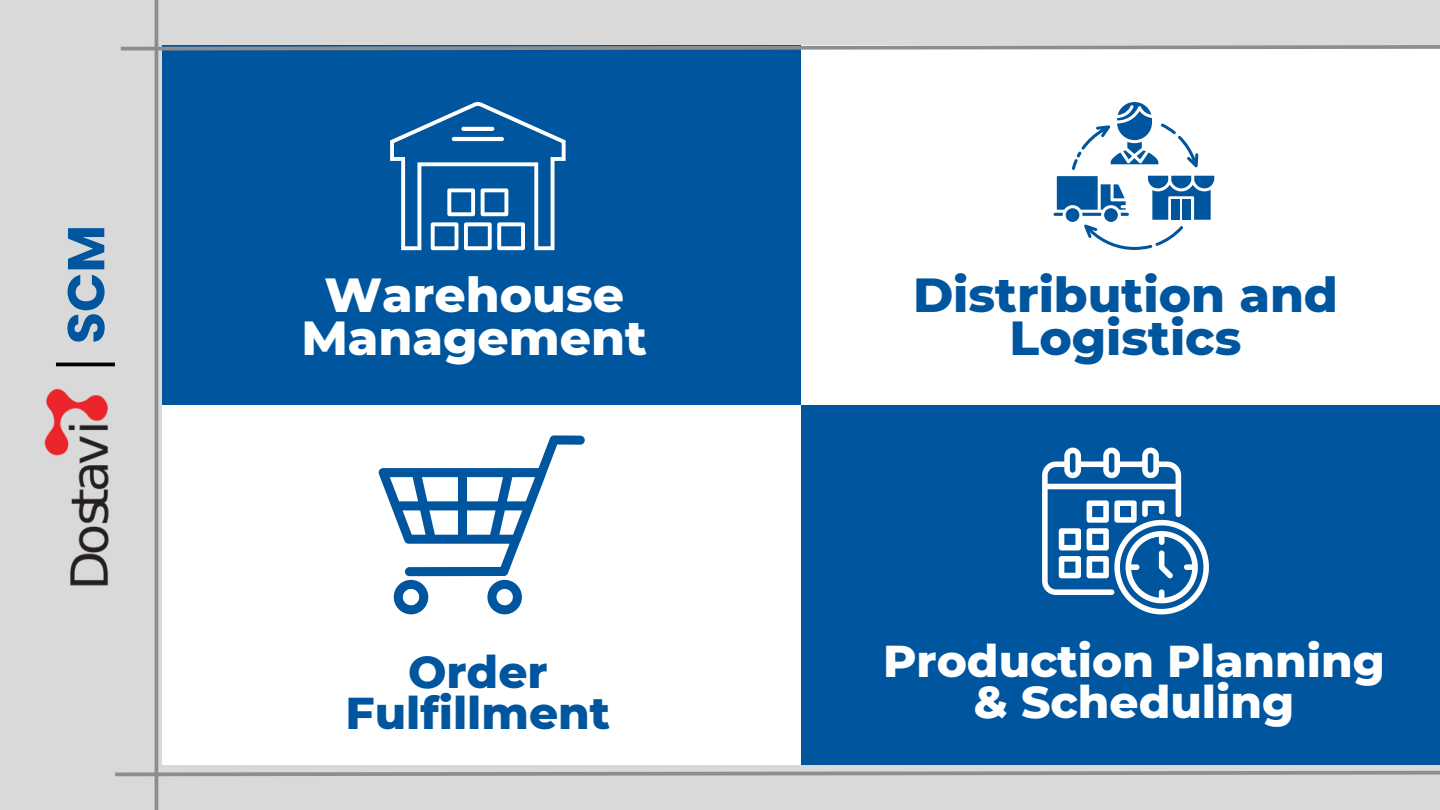
<style>
.page{position:relative;width:1440px;height:810px;background:#d9d9d9}
.page>*{position:absolute;margin:0;border:0;box-sizing:border-box;transform-origin:0 0}
.t1{font:700 51.75px "Poppins";color:#00569e}
.t2{font:800 48.75px/43.2px "Montserrat";color:#00569e;text-align:center}
.t3{font:800 48.75px/43.2px "Montserrat";color:#fff;text-align:center}
.t4{font:800 45.5px/40.8px "Montserrat";color:#fff;text-align:center}
.t5{font:800 45.5px "Montserrat";color:#00569e}
</style>
<div class="page">
<div style="left:162px;top:46px;width:639px;height:359px;background:#00569e"></div>
<div style="left:801px;top:405px;width:639px;height:359px;background:#00569e"></div>
<div style="left:801px;top:46px;width:639px;height:359px;background:#fff"></div>
<div style="left:162px;top:405px;width:639px;height:359px;background:#fff"></div>
<svg style="left:390px;top:102px;width:176px;height:148px"></svg>
<svg style="left:1053px;top:176px;width:161px;height:74px"></svg>
<svg style="left:1072px;top:102px;width:126px;height:68px"></svg>
<svg style="left:379px;top:435px;width:206px;height:179px"></svg>
<svg style="left:1042px;top:448px;width:167px;height:166px"></svg>
<svg style="left:120px;top:43px;width:1320px;height:9px"></svg>
<svg style="left:115px;top:769px;width:1325px;height:9px"></svg>
<hr style="left:155px;top:0;width:3px;height:810px;background:#8d8d8d">
<img style="left:44px;top:362px;width:71px;height:224px">
<p class="t1" style="left:50px;top:344px;width:120px;rotate:-90deg">SCM</p>
<p class="t3" style="left:301px;top:273px;width:347px">Warehouse<br>Management</p>
<p class="t2" style="left:913px;top:273px;width:427px">Distribution and<br>Logistics</p>
<p class="t5" style="left:408px;top:644px;width:141px">Order</p>
<p class="t5" style="left:346px;top:685px;width:266px">Fulfillment</p>
<p class="t4" style="left:883px;top:641px;width:503px">Production Planning &amp; Scheduling</p>
</div>
